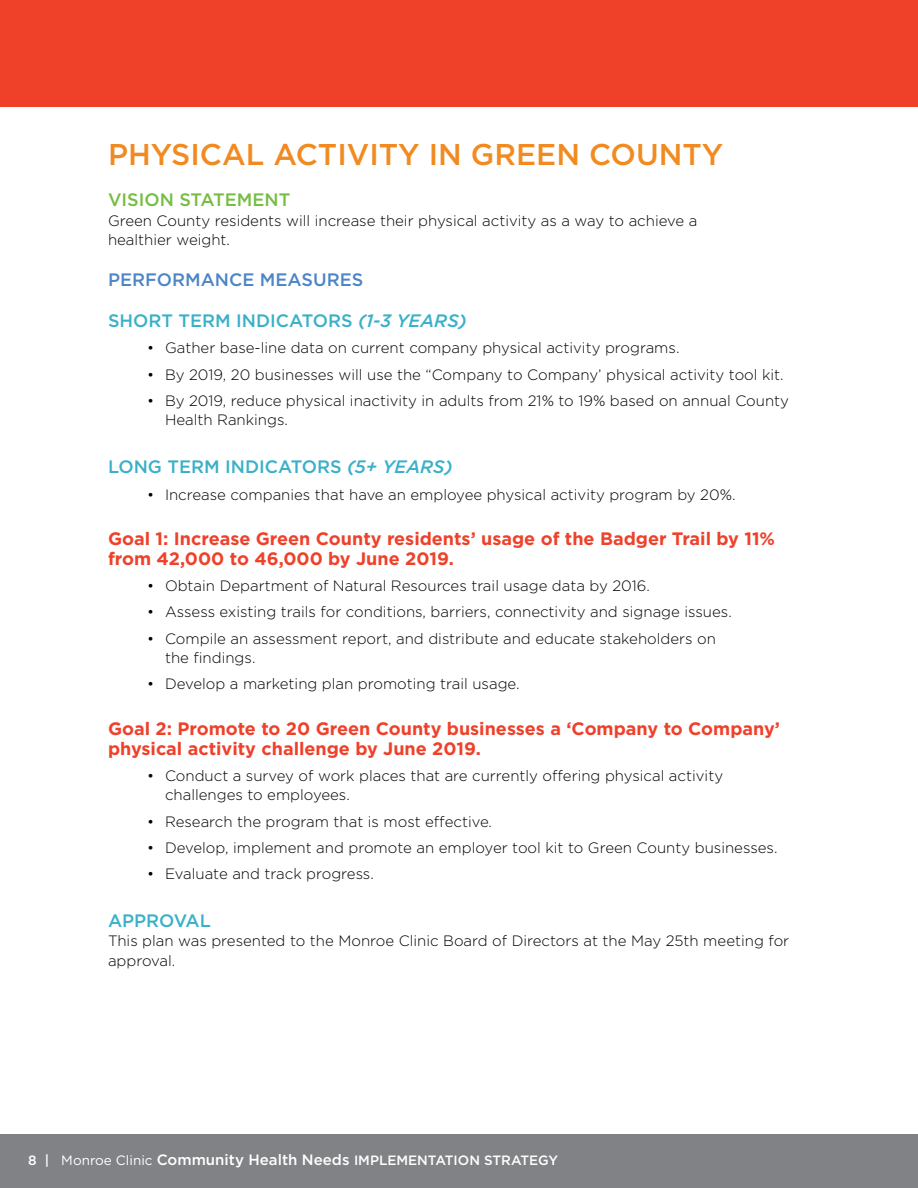
<style>
.page{position:relative;width:918px;height:1188px;background:#fff}
.page>*{position:absolute;margin:0;border:0;box-sizing:border-box;transform-origin:0 0}
.t1{font:500 30px "Gotham";color:#f18b21}
.t2{font:700 18px/19.5px "Gotham";color:#ef412a}
.t3{font:500 18px "Gotham";color:#3ab0c8}
.t4{font:500 18px "Gotham";color:#4d85c5}
.t5{font:500 18px "Gotham";color:#75bd43}
.t6{font:300 15px/19.5px "Gotham";color:#000}
.t7{font:500 13.5px "Gotham";color:#fff}
.s1{font-style:italic}
.s2{font-weight:400}
.s3{font-size:15px}
</style>
<div class="page">
<div style="left:0;top:1134px;width:918px;height:54px;background:#808285"></div>
<div style="left:0;top:0;width:918px;height:107px;background:#ef412a"></div>
<h1 class="t1" style="left:108px;top:135px;width:617px">PHYSICAL ACTIVITY IN GREEN COUNTY</h1>
<p class="t5" style="left:108px;top:188px;width:184px">VISION STATEMENT</p>
<p class="t6" style="left:108px;top:210px;width:591px">Green County residents will increase their physical activity as a way to achieve a healthier weight.</p>
<p class="t4" style="left:108px;top:268px;width:257px">PERFORMANCE MEASURES</p>
<p class="t3" style="left:108px;top:309px;width:360px">SHORT TERM INDICATORS <span class="s1">(1-3 YEARS)</span></p>
<p class="t6" style="left:147px;top:338px;width:534px">• Gather base-line data on current company physical activity programs.</p>
<p class="t6" style="left:147px;top:364px;width:638px">• By 2019, 20 businesses will use the “Company to Company’ physical activity tool kit.</p>
<p class="t6" style="left:165px;top:391px;width:626px;text-indent:-18px">• By 2019, reduce physical inactivity in adults from 21% to 19% based on annual County<br>Health Rankings.</p>
<p class="t3" style="left:108px;top:455px;width:346px">LONG TERM INDICATORS <span class="s1">(5+ YEARS)</span></p>
<p class="t6" style="left:147px;top:484px;width:590px">• Increase companies that have an employee physical activity program by 20%.</p>
<p class="t2" style="left:108px;top:529px;width:669px">Goal 1: Increase Green County residents’ usage of the Badger Trail by 11% from 42,000 to 46,000 by June 2019.</p>
<p class="t6" style="left:147px;top:576px;width:504px">• Obtain Department of Natural Resources trail usage data by 2016.</p>
<p class="t6" style="left:147px;top:602px;width:586px">• Assess existing trails for conditions, barriers, connectivity and signage issues.</p>
<p class="t6" style="left:165px;top:628px;width:553px;text-indent:-18px">• Compile an assessment report, and distribute and educate stakeholders on the findings.</p>
<p class="t6" style="left:147px;top:674px;width:374px">• Develop a marketing plan promoting trail usage.</p>
<p class="t2" style="left:108px;top:719px;width:674px">Goal 2: Promote to 20 Green County businesses a ‘Company to Company’ physical activity challenge by June 2019.</p>
<p class="t6" style="left:165px;top:765px;width:560px;text-indent:-18px">• Conduct a survey of work places that are currently offering physical activity challenges to employees.</p>
<p class="t6" style="left:147px;top:811px;width:347px">• Research the program that is most effective.</p>
<p class="t6" style="left:147px;top:837px;width:632px">• Develop, implement and promote an employer tool kit to Green County businesses.</p>
<p class="t6" style="left:147px;top:864px;width:228px">• Evaluate and track progress.</p>
<p class="t3" style="left:108px;top:909px;width:104px">APPROVAL</p>
<p class="t6" style="left:108px;top:931px;width:683px">This plan was presented to the Monroe Clinic Board of Directors at the May 25th meeting for approval.</p>
<p class="t7" style="left:28px;top:1151px;width:532px">8 | <span class="s2">Monroe Clinic</span> <span class="s3">Community Health Needs</span> IMPLEMENTATION STRATEGY</p>
</div>
